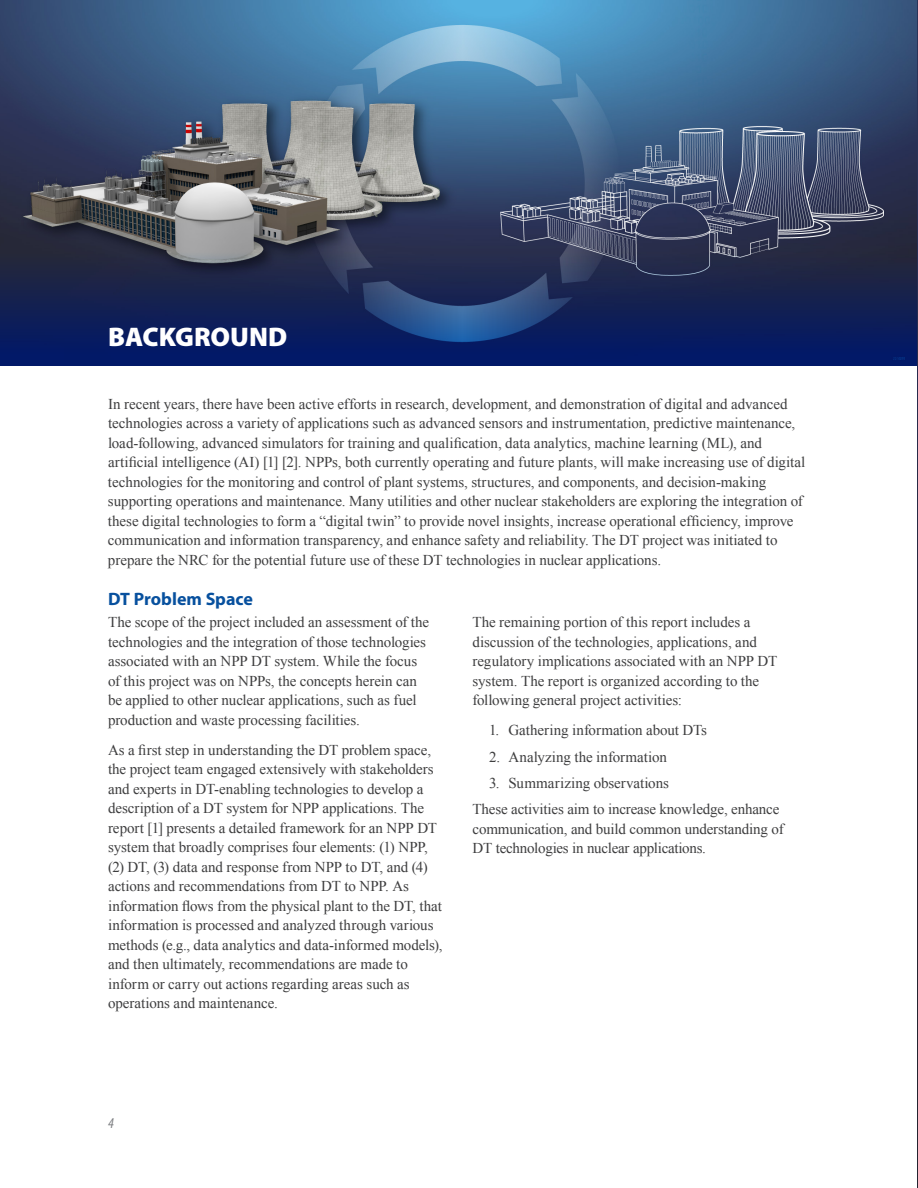
<style>
.page{position:relative;width:918px;height:1188px;background:#fff}
.page>*{position:absolute;margin:0;border:0;box-sizing:border-box;transform-origin:0 0}
.t1{font:900 27px "Myriad Pro";color:#fff}
.Subheader_span{font:700 18px "Myriad Pro";color:#07509e}
.Body_copy{font:15px/19.5px "Times New Roman";letter-spacing:-.005em;color:#3e3e3f}
.Body_Intro_paragraph{font:15px/19.5px "Times New Roman";letter-spacing:-.005em;color:#3e3e3f}
.t2{font:italic condensed 15px "Myriad Pro";color:#7a7c7f}
</style>
<div class="page">
<img style="left:0;top:0;width:917px;height:223px">
<svg style="left:0;top:223px;width:917px;height:143px;background:#1e2b59"></svg>
<img style="left:917px;top:0;width:1px;height:1188px">
<p class="t1" style="left:108px;top:319px;width:180px">BACKGROUND</p>
<p class="Body_Intro_paragraph" style="left:108px;top:394px;width:699px">In recent years, there have been active efforts in research, development, and demonstration of digital and advanced technologies across a variety of applications such as advanced sensors and instrumentation, predictive maintenance, load-following, advanced simulators for training and qualification, data analytics, machine learning (ML), and artificial intelligence (AI) [1] [2]. NPPs, both currently operating and future plants, will make increasing use of digital technologies for the monitoring and control of plant systems, structures, and components, and decision-making supporting operations and maintenance. Many utilities and other nuclear stakeholders are exploring the integration of these digital technologies to form a “digital twin” to provide novel insights, increase operational efficiency, improve communication and information transparency, and enhance safety and reliability. The DT project was initiated to prepare the NRC for the potential future use of these DT technologies in nuclear applications.</p>
<p class="Subheader_span" style="left:108px;top:587px;width:146px">DT Problem Space</p>
<p class="Body_copy" style="left:108px;top:612px;width:323px">The scope of the project included an assessment of the technologies and the integration of those technologies associated with an NPP DT system. While the focus of this project was on NPPs, the concepts herein can be applied to other nuclear applications, such as fuel production and waste processing facilities.</p>
<p class="Body_copy" style="left:108px;top:740px;width:336px">As a first step in understanding the DT problem space, the project team engaged extensively with stakeholders and experts in DT-enabling technologies to develop a description of a DT system for NPP applications. The report [1] presents a detailed framework for an NPP DT system that broadly comprises four elements: (1) NPP, (2) DT, (3) data and response from NPP to DT, and (4) actions and recommendations from DT to NPP. As information flows from the physical plant to the DT, that information is processed and analyzed through various methods (e.g., data analytics and data-informed models), and then ultimately, recommendations are made to inform or carry out actions regarding areas such as operations and maintenance.</p>
<p class="Body_copy" style="left:472px;top:612px;width:306px">The remaining portion of this report includes a discussion of the technologies, applications, and regulatory implications associated with an NPP DT system. The report is organized according to the following general project activities:</p>
<p class="Body_Intro_paragraph" style="left:489px;top:720px;width:219px">1. Gathering information about DTs</p>
<p class="Body_Intro_paragraph" style="left:489px;top:747px;width:179px">2. Analyzing the information</p>
<p class="Body_Intro_paragraph" style="left:489px;top:773px;width:182px">3. Summarizing observations</p>
<p class="Body_copy" style="left:472px;top:799px;width:313px">These activities aim to increase knowledge, enhance communication, and build common understanding of<br>DT technologies in nuclear applications.</p>
<p class="t2" style="left:108px;top:1114px;width:7px">4</p>
</div>
